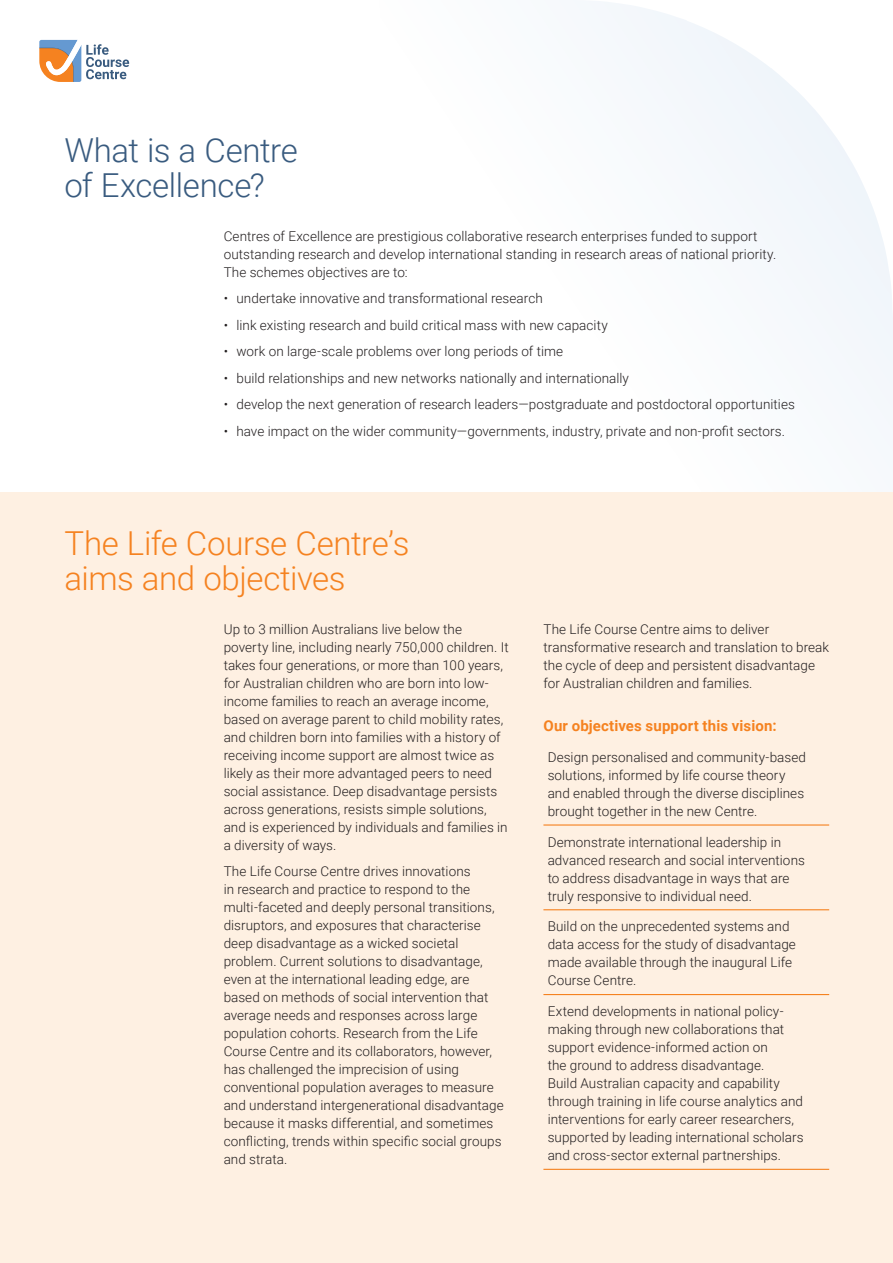
<style>
.page{position:relative;width:893px;height:1263px;background:#fff}
.page>*{position:absolute;margin:0;border:0;box-sizing:border-box;transform-origin:0 0}
.Paragraph_Style_2{font:300 33px/34.5px "Roboto";letter-spacing:-.01em;color:#f58220}
.Paragraph_Style_2-2{font:300 33px/34.5px "Roboto";letter-spacing:-.01em;color:#395b7f}
.Paragraph_Style_4{font:700 15px "Roboto";letter-spacing:.01em;color:#f58220}
.Paragraph_Style_1{font:300 13.5px/18px "Roboto";letter-spacing:.005em;color:#231f20}
.Paragraph_Style_5{font:300 13.5px/18px "Roboto";letter-spacing:.005em;color:#231f20}
</style>
<div class="page">
<svg style="left:603px;top:2px;width:290px;height:428px"></svg>
<div style="left:0;top:492px;width:893px;height:771px;background:#fef0e2"></div>
<hr style="left:543px;top:824px;width:286px;height:1px;background:#f58220">
<hr style="left:543px;top:909px;width:286px;height:1px;background:#f58220">
<hr style="left:543px;top:994px;width:286px;height:1px;background:#f58220">
<hr style="left:543px;top:1169px;width:286px;height:1px;background:#f58220">
<svg style="left:39px;top:40px;width:90px;height:42px"></svg>
<p class="Paragraph_Style_2-2" style="left:64px;top:132px;width:235px">What is a Centre of Excellence?</p>
<p class="Paragraph_Style_1" style="left:224px;top:226px;width:554px">Centres of Excellence are prestigious collaborative research enterprises funded to support outstanding research and develop international standing in research areas of national priority.<br>The schemes objectives are to:</p>
<p class="Paragraph_Style_1" style="left:224px;top:289px;width:321px">• undertake innovative and transformational research</p>
<p class="Paragraph_Style_1" style="left:224px;top:315px;width:386px">• link existing research and build critical mass with new capacity</p>
<p class="Paragraph_Style_1" style="left:224px;top:342px;width:341px">• work on large-scale problems over long periods of time</p>
<p class="Paragraph_Style_1" style="left:224px;top:369px;width:407px">• build relationships and new networks nationally and internationally</p>
<p class="Paragraph_Style_1" style="left:224px;top:395px;width:573px">• develop the next generation of research leaders—postgraduate and postdoctoral opportunities</p>
<p class="Paragraph_Style_1" style="left:224px;top:422px;width:563px">• have impact on the wider community—governments, industry, private and non-profit sectors.</p>
<p class="Paragraph_Style_2" style="left:64px;top:525px;width:347px">The Life Course Centre’s aims and objectives</p>
<p class="Paragraph_Style_1" style="left:224px;top:619px;width:287px">Up to 3 million Australians live below the poverty line, including nearly 750,000 children. It takes four generations, or more than 100 years, for Australian children who are born into low&shy;income families to reach an average income, based on average parent to child mobility rates, and children born into families with a history of receiving income support are almost twice as likely as their more advantaged peers to need social assistance. Deep disadvantage persists across generations, resists simple solutions, and is experienced by individuals and families in a diversity of ways.</p>
<p class="Paragraph_Style_1" style="left:224px;top:862px;width:282px">The Life Course Centre drives innovations<br>in research and practice to respond to the multi-faceted and deeply personal transitions, disruptors, and exposures that characterise deep disadvantage as a wicked societal problem. Current solutions to disadvantage, even at the international leading edge, are based on methods of social intervention that average needs and responses across large population cohorts. Research from the Life Course Centre and its collaborators, however, has challenged the imprecision of using conventional population averages to measure and understand intergenerational disadvantage because it masks differential, and sometimes conflicting, trends within specific social groups and strata.</p>
<p class="Paragraph_Style_1" style="left:543px;top:619px;width:287px">The Life Course Centre aims to deliver transformative research and translation to break the cycle of deep and persistent disadvantage for Australian children and families.</p>
<p class="Paragraph_Style_4" style="left:543px;top:715px;width:235px">Our objectives support this vision:</p>
<p class="Paragraph_Style_5" style="left:548px;top:748px;width:260px">Design personalised and community-based solutions, informed by life course theory and enabled through the diverse disciplines brought together in the new Centre.</p>
<p class="Paragraph_Style_5" style="left:548px;top:832px;width:259px">Demonstrate international leadership in advanced research and social interventions to address disadvantage in ways that are truly responsive to individual need.</p>
<p class="Paragraph_Style_5" style="left:548px;top:917px;width:250px">Build on the unprecedented systems and data access for the study of disadvantage made available through the inaugural Life Course Centre.</p>
<p class="Paragraph_Style_5" style="left:548px;top:1002px;width:258px">Extend developments in national policy&shy;making through new collaborations that support evidence-informed action on<br>the ground to address disadvantage.<br>Build Australian capacity and capability through training in life course analytics and interventions for early career researchers, supported by leading international scholars and cross-sector external partnerships.</p>
</div>
